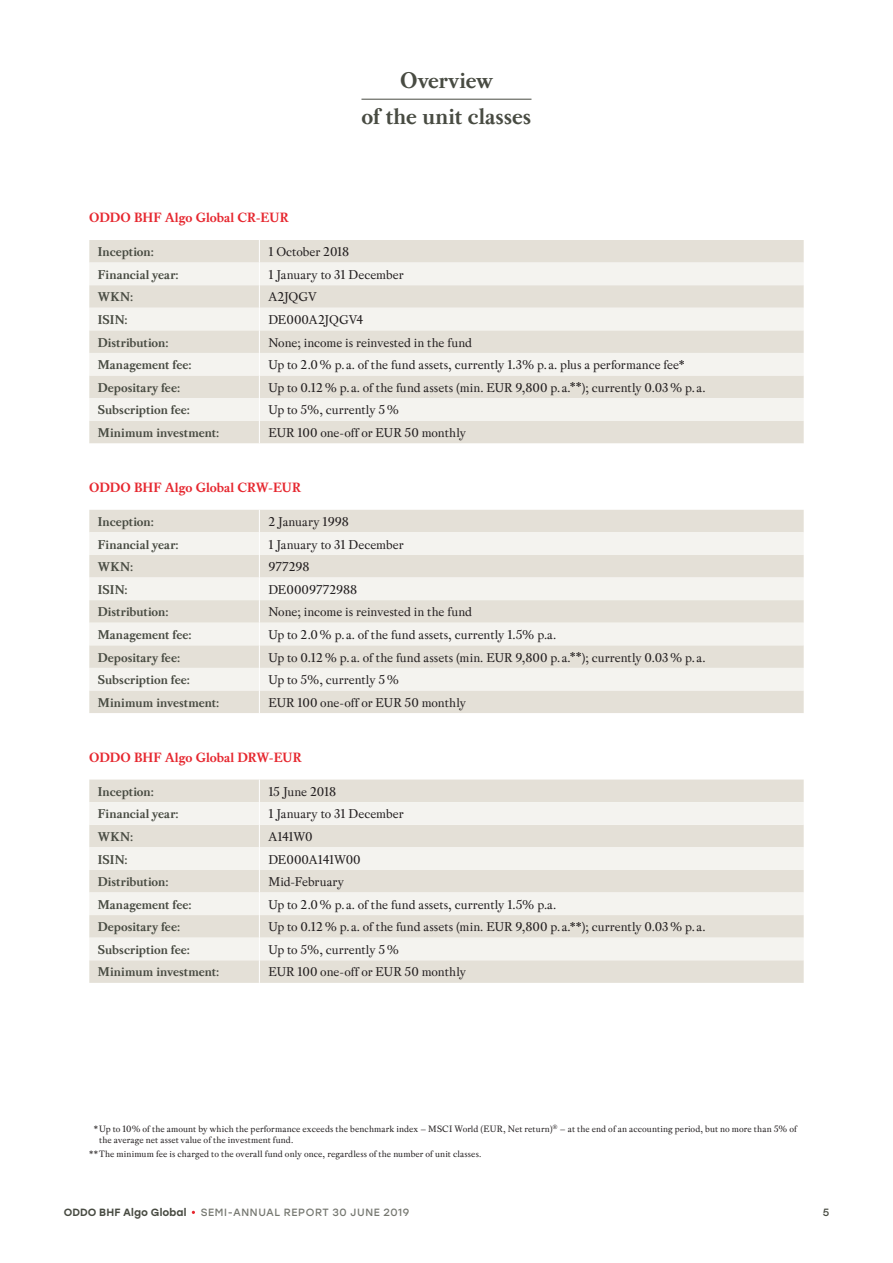
<style>
.page{position:relative;width:893px;height:1263px;background:#fff}
.page>*{position:absolute;margin:0;border:0;box-sizing:border-box;transform-origin:0 0}
.t1{font:700 24px/36px "Pradell";color:#484b42;text-align:center}
.t2{font:700 14.25px "Pradell";letter-spacing:-.005em;color:#e6272f}
.t3{font:13.5px "Pradell";color:#231f20}
.t4{font:700 13.5px "Pradell";color:#484b42}
.t5{font:10.5px "Stolzl";letter-spacing:.055em;color:#767871}
.t6{font:500 10.5px "Stolzl";letter-spacing:.01em;color:#484b42}
.t7{font:10.5px "Stolzl";color:#484b42}
.t8{font:9.75px/11.2px "Pradell";letter-spacing:.01em;color:#231f20}
</style>
<div class="page">
<hr style="left:361px;top:99px;width:170px;height:1px;background:#484b42">
<div style="left:89px;top:240px;width:715px;height:203px;background:#e4e0d7"></div>
<svg style="left:89px;top:263px;width:715px;height:158px;fill:#f4f3ef"></svg>
<svg style="left:259px;top:240px;width:1px;height:203px"></svg>
<div style="left:89px;top:510px;width:715px;height:203px;background:#e4e0d7"></div>
<svg style="left:89px;top:532px;width:715px;height:158px;fill:#f4f3ef"></svg>
<svg style="left:259px;top:510px;width:1px;height:203px"></svg>
<div style="left:89px;top:779px;width:715px;height:204px;background:#e4e0d7"></div>
<svg style="left:89px;top:802px;width:715px;height:158px;fill:#f4f3ef"></svg>
<svg style="left:259px;top:779px;width:1px;height:204px"></svg>
<h1 class="t1" style="left:361px;top:63px;width:172px">Overview<br>of the unit classes</h1>
<p class="t2" style="left:89px;top:209px;width:201px">ODDO BHF Algo Global CR-EUR</p>
<p class="t4" style="left:98px;top:244px;width:58px">Inception:</p>
<p class="t3" style="left:268px;top:244px;width:82px">1 October 2018</p>
<p class="t4" style="left:98px;top:267px;width:82px">Financial year:</p>
<p class="t3" style="left:268px;top:266px;width:137px">1 January to 31 December</p>
<p class="t4" style="left:98px;top:289px;width:37px">WKN:</p>
<p class="t3" style="left:268px;top:289px;width:50px">A2JQGV</p>
<p class="t4" style="left:98px;top:312px;width:31px">ISIN:</p>
<p class="t3" style="left:268px;top:311px;width:97px">DE000A2JQGV4</p>
<p class="t4" style="left:98px;top:335px;width:72px">Distribution:</p>
<p class="t3" style="left:268px;top:334px;width:205px">None; income is reinvested in the fund</p>
<p class="t4" style="left:98px;top:357px;width:95px">Management fee:</p>
<p class="t3" style="left:268px;top:357px;width:418px">Up to 2.0% p. a. of the fund assets, currently 1.3% p. a. plus a performance fee*</p>
<p class="t4" style="left:98px;top:380px;width:84px">Depositary fee:</p>
<p class="t3" style="left:268px;top:379px;width:439px">Up to 0.12% p. a. of the fund assets (min. EUR 9,800 p. a.**); currently 0.03% p. a.</p>
<p class="t4" style="left:98px;top:402px;width:94px">Subscription fee:</p>
<p class="t3" style="left:268px;top:402px;width:132px">Up to 5%, currently 5%</p>
<p class="t4" style="left:98px;top:425px;width:123px">Minimum investment:</p>
<p class="t3" style="left:268px;top:424px;width:199px">EUR 100 one-off or EUR 50 monthly</p>
<p class="t2" style="left:89px;top:479px;width:213px">ODDO BHF Algo Global CRW-EUR</p>
<p class="t4" style="left:98px;top:514px;width:58px">Inception:</p>
<p class="t3" style="left:268px;top:513px;width:82px">2 January 1998</p>
<p class="t4" style="left:98px;top:537px;width:82px">Financial year:</p>
<p class="t3" style="left:268px;top:536px;width:137px">1 January to 31 December</p>
<p class="t4" style="left:98px;top:559px;width:37px">WKN:</p>
<p class="t3" style="left:268px;top:559px;width:43px">977298</p>
<p class="t4" style="left:98px;top:582px;width:31px">ISIN:</p>
<p class="t3" style="left:268px;top:581px;width:90px">DE0009772988</p>
<p class="t4" style="left:98px;top:604px;width:72px">Distribution:</p>
<p class="t3" style="left:268px;top:604px;width:205px">None; income is reinvested in the fund</p>
<p class="t4" style="left:98px;top:627px;width:95px">Management fee:</p>
<p class="t3" style="left:268px;top:626px;width:289px">Up to 2.0% p. a. of the fund assets, currently 1.5% p.a.</p>
<p class="t4" style="left:98px;top:649px;width:84px">Depositary fee:</p>
<p class="t3" style="left:268px;top:649px;width:439px">Up to 0.12% p. a. of the fund assets (min. EUR 9,800 p. a.**); currently 0.03% p. a.</p>
<p class="t4" style="left:98px;top:672px;width:94px">Subscription fee:</p>
<p class="t3" style="left:268px;top:671px;width:132px">Up to 5%, currently 5%</p>
<p class="t4" style="left:98px;top:695px;width:123px">Minimum investment:</p>
<p class="t3" style="left:268px;top:694px;width:199px">EUR 100 one-off or EUR 50 monthly</p>
<p class="t2" style="left:89px;top:749px;width:214px">ODDO BHF Algo Global DRW-EUR</p>
<p class="t4" style="left:98px;top:784px;width:58px">Inception:</p>
<p class="t3" style="left:268px;top:783px;width:69px">15 June 2018</p>
<p class="t4" style="left:98px;top:806px;width:82px">Financial year:</p>
<p class="t3" style="left:268px;top:806px;width:137px">1 January to 31 December</p>
<p class="t4" style="left:98px;top:829px;width:37px">WKN:</p>
<p class="t3" style="left:268px;top:828px;width:46px">A141W0</p>
<p class="t4" style="left:98px;top:851px;width:31px">ISIN:</p>
<p class="t3" style="left:268px;top:851px;width:94px">DE000A141W00</p>
<p class="t4" style="left:98px;top:874px;width:72px">Distribution:</p>
<p class="t3" style="left:268px;top:873px;width:77px">Mid-February</p>
<p class="t4" style="left:98px;top:897px;width:95px">Management fee:</p>
<p class="t3" style="left:268px;top:896px;width:289px">Up to 2.0% p. a. of the fund assets, currently 1.5% p.a.</p>
<p class="t4" style="left:98px;top:919px;width:84px">Depositary fee:</p>
<p class="t3" style="left:268px;top:919px;width:439px">Up to 0.12% p. a. of the fund assets (min. EUR 9,800 p. a.**); currently 0.03% p. a.</p>
<p class="t4" style="left:98px;top:942px;width:94px">Subscription fee:</p>
<p class="t3" style="left:268px;top:941px;width:132px">Up to 5%, currently 5%</p>
<p class="t4" style="left:98px;top:964px;width:123px">Minimum investment:</p>
<p class="t3" style="left:268px;top:964px;width:199px">EUR 100 one-off or EUR 50 monthly</p>
<p class="t8" style="left:99px;top:1123px;width:699px;text-indent:-5px">* Up to 10% of the amount by which the performance exceeds the benchmark index – MSCI World (EUR, Net return)<sup>®</sup> – at the end of an accounting period, but no more than 5% of the average net asset value of the investment fund.</p>
<p class="t8" style="left:89px;top:1148px;width:394px">** The minimum fee is charged to the overall fund only once, regardless of the number of unit classes.</p>
<p class="t6" style="left:64px;top:1205px;width:124px">ODDO BHF Algo Global</p>
<p class="t5" style="left:201px;top:1205px;width:210px">SEMI-ANNUAL REPORT 30 JUNE 2019</p>
<p class="t7" style="left:823px;top:1205px;width:8px">5</p>
</div>
